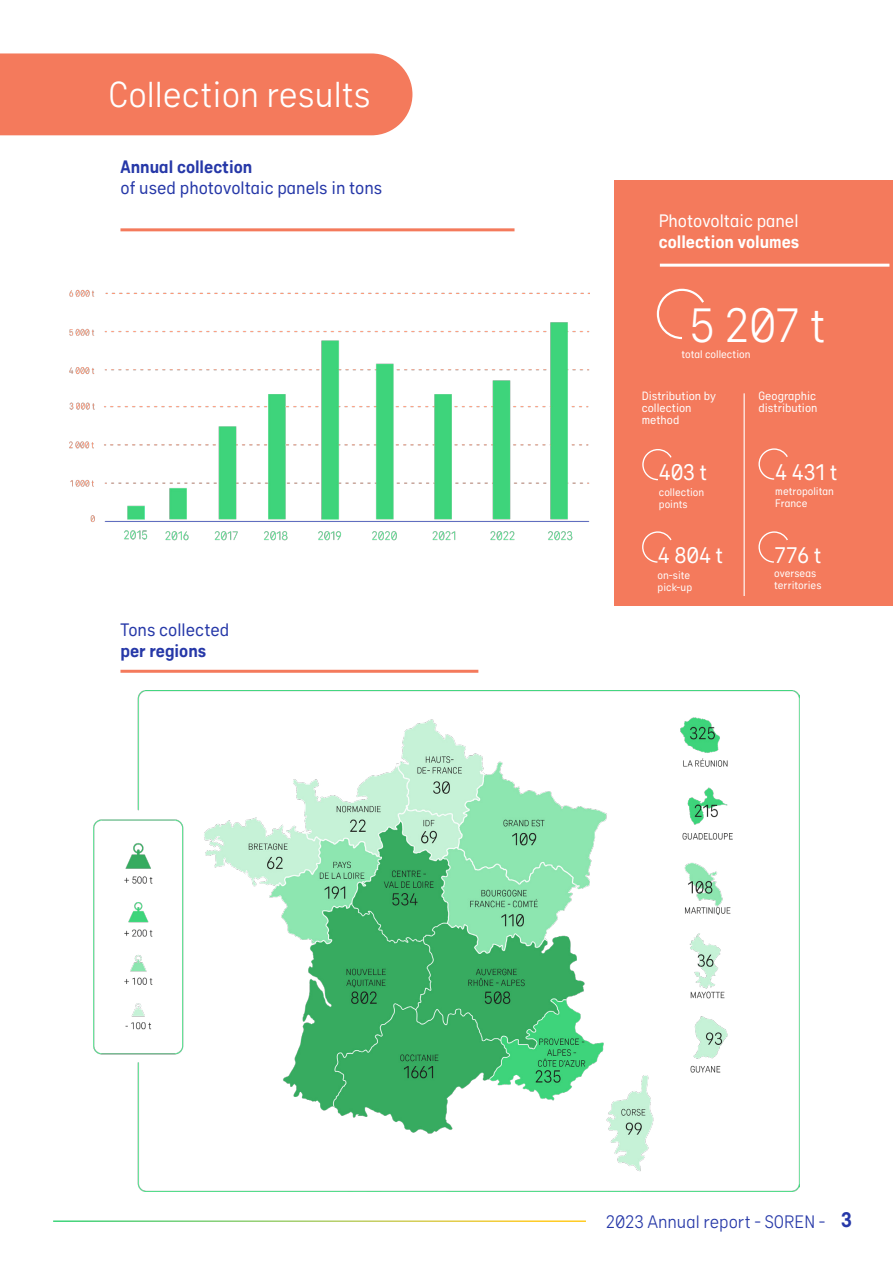
<style>
.page{position:relative;width:893px;height:1263px;background:#fff}
.page>*{position:absolute;margin:0;border:0;box-sizing:border-box;transform-origin:0 0}
.t1{font:300 48px "Gravitica";color:#fff}
.t2{font:300 36px "Gravitica";color:#fff}
.t3{font:22.5px "Gravitica";color:#fff}
.t4{font:18px "Gravitica";color:#2638a8}
.t5{font:700 18px "Gravitica";color:#2638a8}
.t6{font:300 18px "Gravitica";color:#2638a8}
.t7{font:18px "Gravitica";color:#fff}
.t8{font:700 18px "Gravitica";color:#fff}
.t9{font:12px/12px "Gravitica";color:#fff}
.t10{font:10.95px/12px "Gravitica";color:#fff}
.s1{font-weight:700;font-size:21px}
</style>
<div class="page">
<div style="left:614px;top:181px;width:279px;height:425px;background:#f47a5c"></div>
<div style="left:0;top:53px;width:412px;height:82px;background:#f47a5c"></div>
<hr style="left:120px;top:228px;width:394px;height:3px;background:#f47a5c">
<img style="left:69px;top:290px;width:520px;height:251px">
<hr style="left:120px;top:670px;width:358px;height:3px;background:#f47a5c">
<img style="left:93px;top:691px;width:706px;height:500px">
<hr style="left:660px;top:264px;width:229px;height:3px;background:#fff">
<svg style="left:759px;top:531px;width:29px;height:32px"></svg>
<svg style="left:656px;top:288px;width:48px;height:52px"></svg>
<svg style="left:758px;top:448px;width:30px;height:32px"></svg>
<svg style="left:643px;top:531px;width:29px;height:32px"></svg>
<svg style="left:642px;top:449px;width:30px;height:32px"></svg>
<hr style="left:744px;top:393px;width:1px;height:203px;background:#fff">
<h2 class="t2" style="left:108px;top:74px;width:264px">Collection results</h2>
<h3 class="t5" style="left:121px;top:155px;width:133px">Annual collection</h3>
<h3 class="t4" style="left:121px;top:177px;width:263px">of used photovoltaic panels in tons</h3>
<h3 class="t4" style="left:121px;top:619px;width:110px">Tons collected</h3>
<h3 class="t5" style="left:121px;top:640px;width:87px">per regions</h3>
<h3 class="t7" style="left:659px;top:210px;width:141px">Photovoltaic panel</h3>
<h3 class="t8" style="left:659px;top:230px;width:142px">collection volumes</h3>
<h1 class="t1" style="left:689px;top:297px;width:138px">5 207 t</h1>
<p class="t10" style="left:682px;top:348px;width:70px">total collection</p>
<p class="t9" style="left:642px;top:389px;width:76px">Distribution by collection method</p>
<p class="t9" style="left:758px;top:389px;width:60px">Geographic distribution</p>
<h3 class="t3" style="left:659px;top:459px;width:50px">403 t</h3>
<h3 class="t3" style="left:775px;top:458px;width:64px">4 431 t</h3>
<p class="t10" style="left:659px;top:486px;width:47px">collection points</p>
<p class="t10" style="left:775px;top:485px;width:60px">metropolitan<br>France</p>
<h3 class="t3" style="left:658px;top:541px;width:67px">4 804 t</h3>
<h3 class="t3" style="left:775px;top:541px;width:48px">776 t</h3>
<p class="t10" style="left:658px;top:569px;width:36px">on-site pick-up</p>
<p class="t10" style="left:774px;top:567px;width:49px">overseas territories</p>
<h3 class="t6" style="left:606px;top:1211px;width:247px">2023 Annual report - SOREN - <span class="s1">3</span></h3>
</div>
